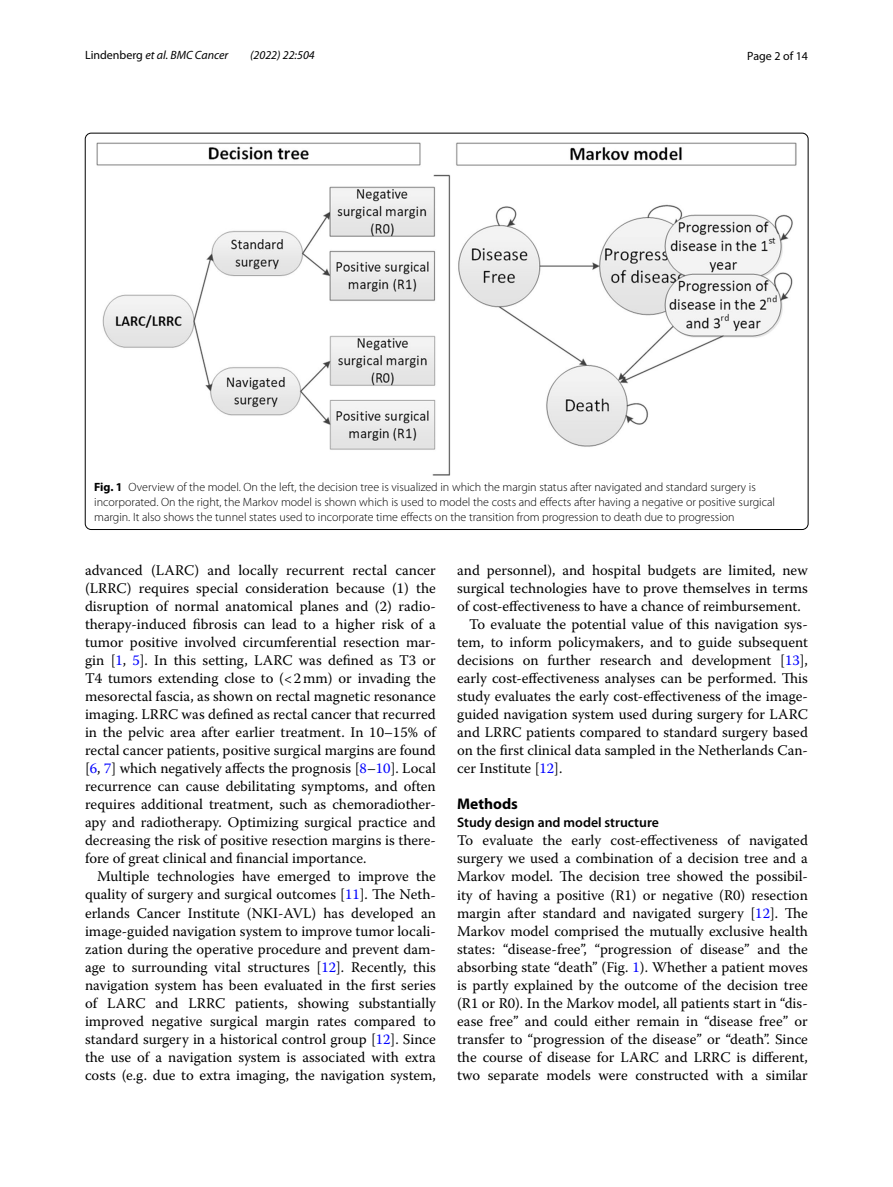
<style>
.page{position:relative;width:893px;height:1187px;background:#fff}
.page>*{position:absolute;margin:0;border:0;box-sizing:border-box;transform-origin:0 0}
.t1{font:700 15.45px "Myriad Pro";color:#000}
.t2{font:14.7px/18px "Warnock Pro";color:#000;text-align:justify}
.t3{font:600 13.8px "Myriad Pro";color:#000}
.t4{font:300 12px/15px "Myriad Pro";color:#000}
.t5{font:italic 12px "Myriad Pro";color:#000}
.t6{font:12px "Myriad Pro";color:#000}
.s1{font-style:normal}
.s2{font-weight:700}
.s3{color:#00f}
</style>
<div class="page">
<img style="left:96px;top:142px;width:701px;height:333px">
<p class="t5" style="left:85px;top:48px;width:145px"><span class="s1">Lindenberg</span> et al. BMC Cancer</p>
<p class="t5" style="left:250px;top:48px;width:66px">(2022) 22:504</p>
<p class="t6" style="left:747px;top:48px;width:62px">Page 2 of 14</p>
<p class="t4" style="left:94px;top:479px;width:682px"><span class="s2">Fig. 1</span> Overview of the model. On the left, the decision tree is visualized in which the margin status after navigated and standard surgery is incorporated. On the right, the Markov model is shown which is used to model the costs and effects after having a negative or positive surgical margin. It also shows the tunnel states used to incorporate time effects on the transition from progression to death due to progression</p>
<p class="t2" style="left:85px;top:561px;width:352px">advanced (LARC) and locally recurrent rectal cancer (LRRC) requires special consideration because (1) the disruption of normal anatomical planes and (2) radio&shy;therapy-induced fibrosis can lead to a higher risk of a tumor positive involved circumferential resection mar&shy;gin [<span class="s3">1</span>, <span class="s3">5</span>]. In this setting, LARC was defined as T3 or T4 tumors extending close to (&lt;2mm) or invading the mesorectal fascia, as shown on rectal magnetic resonance imaging. LRRC was defined as rectal cancer that recurred in the pelvic area after earlier treatment. In 10–15% of rectal cancer patients, positive surgical margins are found [<span class="s3">6</span>, <span class="s3">7</span>] which negatively affects the prognosis [<span class="s3">8</span>–<span class="s3">10</span>]. Local recurrence can cause debilitating symptoms, and often requires additional treatment, such as chemoradiother&shy;apy and radiotherapy. Optimizing surgical practice and decreasing the risk of positive resection margins is there&shy;fore of great clinical and financial importance.</p>
<p class="t2" style="left:85px;top:867px;width:352px;text-indent:12px">Multiple technologies have emerged to improve the quality of surgery and surgical outcomes [<span class="s3">11</span>]. The Neth&shy;erlands Cancer Institute (NKI-AVL) has developed an image-guided navigation system to improve tumor locali&shy;zation during the operative procedure and prevent dam&shy;age to surrounding vital structures [<span class="s3">12</span>]. Recently, this navigation system has been evaluated in the first series of LARC and LRRC patients, showing substantially improved negative surgical margin rates compared to standard surgery in a historical control group [<span class="s3">12</span>]. Since the use of a navigation system is associated with extra costs (e.g. due to extra imaging, the navigation system,</p>
<p class="t2" style="left:457px;top:561px;width:352px">and personnel), and hospital budgets are limited, new</p>
<p class="t2" style="left:457px;top:579px;width:352px">surgical technologies have to prove themselves in terms</p>
<p class="t2" style="left:457px;top:597px;width:345px">of cost-effectiveness to have a chance of reimbursement.</p>
<p class="t2" style="left:469px;top:615px;width:340px">To evaluate the potential value of this navigation sys-</p>
<p class="t2" style="left:457px;top:633px;width:352px">tem, to inform policymakers, and to guide subsequent</p>
<p class="t2" style="left:457px;top:651px;width:352px">decisions on further research and development [<span class="s3">13</span>],</p>
<p class="t2" style="left:457px;top:669px;width:352px">early cost-effectiveness analyses can be performed. This</p>
<p class="t2" style="left:457px;top:687px;width:352px">study evaluates the early cost-effectiveness of the image-</p>
<p class="t2" style="left:457px;top:705px;width:352px">guided navigation system used during surgery for LARC</p>
<p class="t2" style="left:457px;top:723px;width:352px">and LRRC patients compared to standard surgery based</p>
<p class="t2" style="left:457px;top:741px;width:352px">on the first clinical data sampled in the Netherlands Can-</p>
<p class="t2" style="left:457px;top:759px;width:107px">cer Institute [<span class="s3">12</span>].</p>
<p class="t1" style="left:457px;top:794px;width:62px">Methods</p>
<p class="t3" style="left:457px;top:814px;width:203px">Study design and model structure</p>
<p class="t2" style="left:457px;top:831px;width:352px">To evaluate the early cost-effectiveness of navigated surgery we used a combination of a decision tree and a Markov model. The decision tree showed the possibil&shy;ity of having a positive (R1) or negative (R0) resection margin after standard and navigated surgery [<span class="s3">12</span>]. The Markov model comprised the mutually exclusive health states: “disease-free”, “progression of disease” and the absorbing state “death” (Fig. <span class="s3">1</span>). Whether a patient moves is partly explained by the outcome of the decision tree (R1 or R0). In the Markov model, all patients start in “dis&shy;ease free” and could either remain in “disease free” or transfer to “progression of the disease” or “death”. Since the course of disease for LARC and LRRC is different, two separate models were constructed with a similar</p>
</div>
